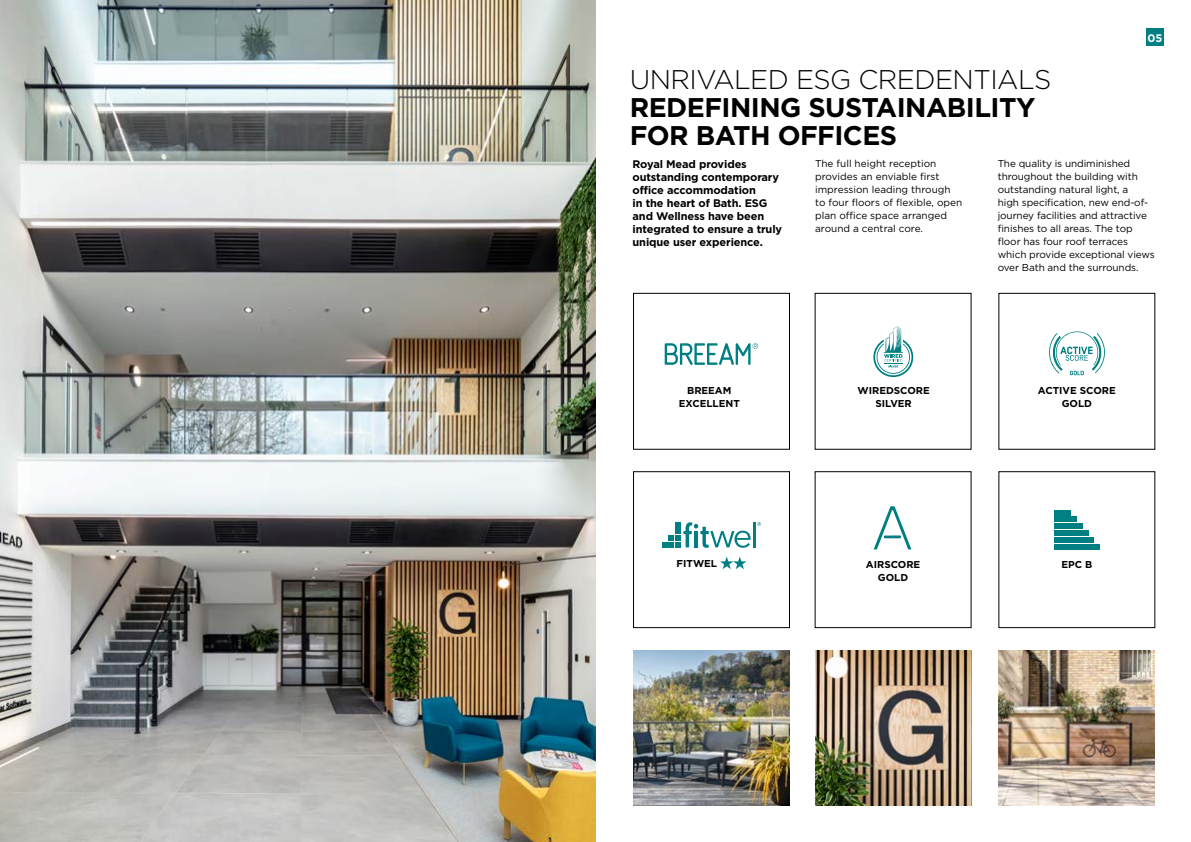
<style>
.page{position:relative;width:1191px;height:842px;background:#fff}
.page>*{position:absolute;margin:0;border:0;box-sizing:border-box;transform-origin:0 0}
.t1{font:700 27px/28px "Gotham";letter-spacing:-.02em;color:#000}
.t2{font:300 27px "Gotham";letter-spacing:-.02em;color:#000}
.t3{font:700 11px/13px "Gotham";letter-spacing:-.01em;color:#000}
.t4{font:700 11px "Gotham";color:#fff}
.t5{font:10px/13px "Gotham";letter-spacing:-.01em;color:#000}
.t6{font:700 10px/13px "Gotham";color:#000;text-align:center}
</style>
<div class="page">
<img style="left:0;top:0;width:595px;height:842px">
<div style="left:1146px;top:28px;width:18px;height:18px;background:#007f83"></div>
<div style="left:633px;top:293px;width:156px;height:156px;border:1px solid #000"></div>
<div style="left:633px;top:471px;width:156px;height:157px;border:1px solid #000"></div>
<svg style="left:720px;top:557px;width:26px;height:12px"></svg>
<svg style="left:662px;top:522px;width:88px;height:26px"></svg>
<hr style="left:753px;top:522px;width:2px;height:25px;background:#007f83">
<svg style="left:757px;top:522px;width:4px;height:4px"></svg>
<div style="left:998px;top:471px;width:157px;height:157px;border:1px solid #000"></div>
<div style="left:1054px;top:510px;width:17px;height:5px;background:#007f83"></div>
<div style="left:1054px;top:517px;width:23px;height:5px;background:#007f83"></div>
<div style="left:1054px;top:524px;width:28px;height:5px;background:#007f83"></div>
<div style="left:1054px;top:530px;width:34px;height:5px;background:#007f83"></div>
<div style="left:1054px;top:537px;width:40px;height:6px;background:#007f83"></div>
<div style="left:1054px;top:544px;width:45px;height:6px;background:#007f83"></div>
<svg style="left:664px;top:343px;width:94px;height:22px"></svg>
<img style="left:815px;top:650px;width:156px;height:156px">
<img style="left:999px;top:650px;width:155px;height:156px">
<img style="left:633px;top:650px;width:156px;height:156px">
<div style="left:815px;top:471px;width:156px;height:157px;border:1px solid #000"></div>
<svg style="left:874px;top:506px;width:37px;height:44px"></svg>
<svg style="left:873px;top:326px;width:40px;height:51px"></svg>
<svg style="left:1049px;top:331px;width:56px;height:44px"></svg>
<h1 class="t2" style="left:629px;top:65px;width:423px">UNRIVALED ESG CREDENTIALS</h1>
<h1 class="t1" style="left:629px;top:93px;width:407px">REDEFINING SUSTAINABILITY<br>FOR BATH OFFICES</h1>
<p class="t4" style="left:1147px;top:32px;width:17px">05</p>
<p class="t3" style="left:632px;top:157px;width:151px">Royal Mead provides outstanding contemporary office accommodation<br>in the heart of Bath. ESG and Wellness have been integrated to ensure a truly unique user experience.</p>
<p class="t5" style="left:815px;top:157px;width:148px">The full height reception provides an enviable first impression leading through to four floors of flexible, open plan office space arranged around a central core.</p>
<p class="t5" style="left:997px;top:157px;width:159px">The quality is undiminished throughout the building with outstanding natural light, a<br>high specification, new end-of&shy;journey facilities and attractive finishes to all areas. The top floor has four roof terraces which provide exceptional views over Bath and the surrounds.</p>
<p class="t6" style="left:679px;top:384px;width:63px">BREEAM<br>EXCELLENT</p>
<p class="t6" style="left:857px;top:384px;width:74px">WIREDSCORE<br>SILVER</p>
<p class="t6" style="left:1038px;top:384px;width:79px">ACTIVE SCORE<br>GOLD</p>
<p class="t6" style="left:676px;top:557px;width:42px">FITWEL</p>
<p class="t6" style="left:866px;top:558px;width:56px">AIRSCORE</p>
<p class="t6" style="left:1061px;top:558px;width:32px">EPC B</p>
<p class="t6" style="left:878px;top:571px;width:32px">GOLD</p>
</div>
